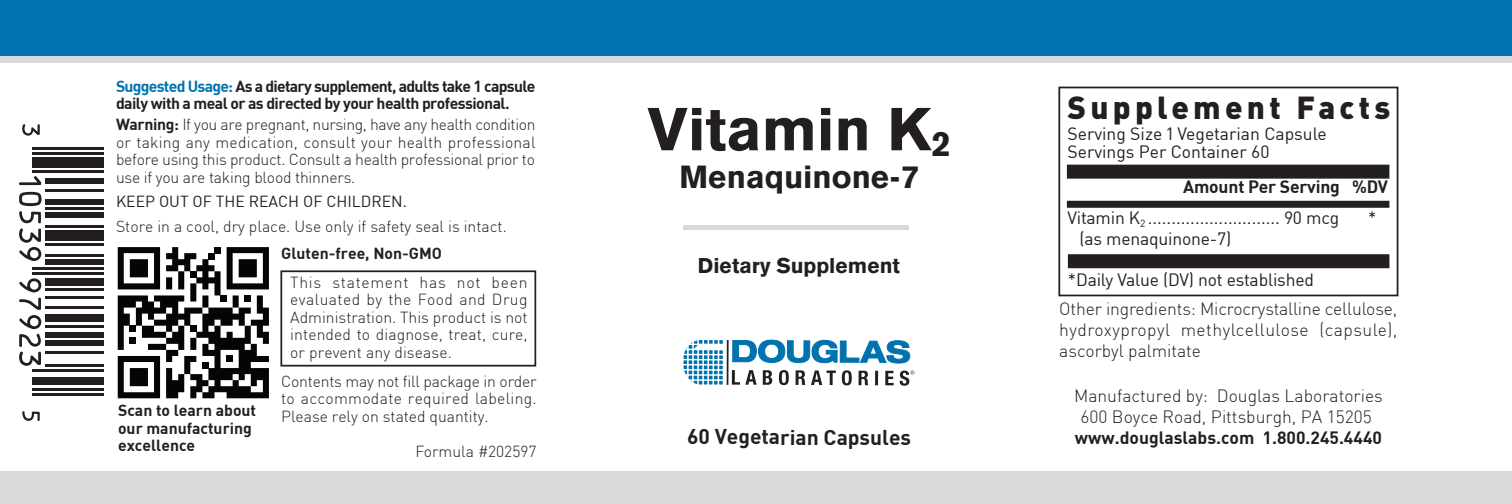
<style>
.page{position:relative;width:1512px;height:504px;background:#fff}
.page>*{position:absolute;margin:0;border:0;box-sizing:border-box;transform-origin:0 0}
.t1{font:900 59.5px "Akzidenz Grotesk";color:#231f20}
.t2{font:900 31.5px "DIN";letter-spacing:.135em;color:#231f20}
.t3{font:900 31.5px "Akzidenz Grotesk";color:#231f20}
.t4{font:700 21px "DIN";letter-spacing:-.005em;color:#231f20}
.t5{font:900 21px "Akzidenz Grotesk";color:#231f20}
.t6{font:300 17.5px/21px "DIN";color:#231f20;text-align:justify}
.t7{font:17.5px/17.5px "DIN";letter-spacing:-.01em;color:#231f20}
.t8{font:700 17.5px "DIN";color:#231f20}
.t9{font:300 15.75px/17.5px "DIN";color:#231f20;text-align:justify}
.t10{font:300 15.75px/17.5px "DIN";letter-spacing:.005em;color:#231f1f;text-align:justify}
.t11{font:700 15.75px/17.5px "DIN";letter-spacing:-.035em;color:#231f20}
.t12{font:700 15.75px/17.5px "DIN";color:#231f20}
.t13{font:15.75px "DIN";color:#231f20}
.s1{color:#0073ae}
.s2{font-weight:700}
</style>
<div class="page">
<div style="left:0;top:471px;width:1512px;height:33px;background:#d8d9db"></div>
<div style="left:0;top:0;width:1512px;height:57px;background:#0073ae"></div>
<div style="left:0;top:57px;width:1512px;height:6px;background:#d8d9db"></div>
<svg style="left:732px;top:370px;width:25px;height:15px"></svg>
<svg style="left:763px;top:370px;width:9px;height:15px"></svg>
<svg style="left:779px;top:370px;width:10px;height:15px"></svg>
<svg style="left:796px;top:370px;width:9px;height:15px"></svg>
<svg style="left:811px;top:370px;width:25px;height:15px"></svg>
<svg style="left:842px;top:370px;width:10px;height:15px"></svg>
<svg style="left:859px;top:371px;width:9px;height:14px"></svg>
<hr style="left:875px;top:371px;width:3px;height:14px;background:#231f20">
<svg style="left:885px;top:371px;width:9px;height:14px"></svg>
<hr style="left:727px;top:340px;width:2px;height:45px;background:#231f20">
<svg style="left:732px;top:339px;width:179px;height:25px"></svg>
<svg style="left:900px;top:371px;width:14px;height:15px"></svg>
<svg style="left:683px;top:340px;width:40px;height:45px"></svg>
<svg style="left:118px;top:247px;width:151px;height:151px"></svg>
<div style="left:1058px;top:87px;width:340px;height:209px;background:#fff;border:2px solid #231f20"></div>
<div style="left:1067px;top:165px;width:322px;height:14px;background:#231f20"></div>
<div style="left:1067px;top:201px;width:322px;height:7px;background:#231f20"></div>
<div style="left:1068px;top:254px;width:321px;height:14px;background:#231f20"></div>
<div style="left:280px;top:270px;width:256px;height:97px;border:2px solid #231f1f"></div>
<hr style="left:683px;top:226px;width:226px;height:4px;background:#d8d9db">
<svg style="left:22px;top:124px;width:18px;height:12px"></svg>
<hr style="left:32px;top:147px;width:72px;height:2px;background:#231f20">
<hr style="left:32px;top:152px;width:72px;height:3px;background:#231f20">
<div style="left:32px;top:157px;width:72px;height:11px;background:#231f20"></div>
<hr style="left:32px;top:170px;width:72px;height:3px;background:#231f20">
<svg style="left:19px;top:176px;width:22px;height:9px"></svg>
<div style="left:45px;top:178px;width:59px;height:5px;background:#231f20"></div>
<hr style="left:45px;top:189px;width:59px;height:2px;background:#231f20">
<div style="left:45px;top:199px;width:59px;height:5px;background:#231f20"></div>
<hr style="left:45px;top:207px;width:59px;height:3px;background:#231f20">
<svg style="left:19px;top:192px;width:23px;height:31px"></svg>
<div style="left:45px;top:212px;width:59px;height:5px;background:#231f20"></div>
<hr style="left:45px;top:225px;width:59px;height:3px;background:#231f20">
<div style="left:45px;top:231px;width:59px;height:10px;background:#231f20"></div>
<hr style="left:45px;top:244px;width:59px;height:2px;background:#231f20">
<svg style="left:19px;top:229px;width:22px;height:32px"></svg>
<hr style="left:45px;top:254px;width:59px;height:3px;background:#231f20">
<div style="left:45px;top:259px;width:59px;height:6px;background:#231f20"></div>
<hr style="left:32px;top:267px;width:72px;height:3px;background:#231f20">
<hr style="left:32px;top:272px;width:72px;height:3px;background:#231f20">
<svg style="left:19px;top:278px;width:22px;height:14px"></svg>
<div style="left:45px;top:278px;width:59px;height:8px;background:#231f20"></div>
<hr style="left:45px;top:288px;width:59px;height:3px;background:#231f20">
<hr style="left:45px;top:296px;width:59px;height:2px;background:#231f20">
<hr style="left:45px;top:306px;width:59px;height:3px;background:#231f20">
<div style="left:45px;top:314px;width:59px;height:8px;background:#231f20"></div>
<hr style="left:45px;top:325px;width:59px;height:2px;background:#231f20">
<div style="left:45px;top:333px;width:59px;height:5px;background:#231f20"></div>
<div style="left:45px;top:341px;width:59px;height:5px;background:#231f20"></div>
<svg style="left:19px;top:298px;width:22px;height:68px"></svg>
<hr style="left:45px;top:351px;width:59px;height:3px;background:#231f20">
<hr style="left:45px;top:364px;width:59px;height:3px;background:#231f20">
<hr style="left:32px;top:369px;width:72px;height:3px;background:#231f20">
<div style="left:32px;top:377px;width:72px;height:8px;background:#231f20"></div>
<hr style="left:32px;top:388px;width:72px;height:2px;background:#231f20">
<hr style="left:32px;top:393px;width:72px;height:3px;background:#231f20">
<svg style="left:22px;top:411px;width:18px;height:10px"></svg>
<p class="t11" style="left:116px;top:76px;width:421px"><span class="s1">Suggested Usage:</span> As a dietary supplement, adults take 1 capsule daily with a meal or as directed by your health professional.</p>
<p class="t9" style="left:116px;top:115px;width:421px"><span class="s2">Warning:</span> If you are pregnant, nursing, have any health condition or taking any medication, consult your health professional before using this product. Consult a health professional prior to use if you are taking blood thinners.</p>
<p class="t13" style="left:116px;top:192px;width:293px">KEEP OUT OF THE REACH OF CHILDREN.</p>
<p class="t9" style="left:116px;top:217px;width:392px">Store in a cool, dry place. Use only if safety seal is intact.</p>
<p class="t12" style="left:118px;top:401px;width:140px">Scan to learn about our manufacturing excellence</p>
<p class="t12" style="left:281px;top:244px;width:162px">Gluten-free, Non-GMO</p>
<p class="t10" style="left:290px;top:273px;width:239px">This statement has not been evaluated by the Food and Drug Administration. This product is not intended to diagnose, treat, cure, or prevent any disease.</p>
<p class="t9" style="left:281px;top:372px;width:257px">Contents may not fill package in order to accommodate required labeling.<br>Please rely on stated quantity.</p>
<p class="t9" style="left:415px;top:442px;width:123px">Formula #202597</p>
<h1 class="t1" style="left:647px;top:93px;width:305px">Vitamin K<sub>2</sub></h1>
<h2 class="t3" style="left:680px;top:158px;width:240px">Menaquinone-7</h2>
<h3 class="t5" style="left:698px;top:253px;width:204px">Dietary Supplement</h3>
<h3 class="t4" style="left:687px;top:423px;width:226px">60 Vegetarian Capsules</h3>
<h2 class="t2" style="left:1067px;top:87px;width:324px">Supplement Facts</h2>
<p class="t7" style="left:1067px;top:125px;width:261px">Serving Size 1 Vegetarian Capsule<br>Servings Per Container 60</p>
<p class="t8" style="left:1183px;top:176px;width:206px">Amount Per Serving %DV</p>
<p class="t7" style="left:1067px;top:209px;width:273px">Vitamin K<sub>2</sub> ............................ 90 mcg</p>
<p class="t7" style="left:1368px;top:209px;width:10px">*</p>
<p class="t7" style="left:1079px;top:230px;width:154px">(as menaquinone-7)</p>
<p class="t7" style="left:1068px;top:271px;width:248px">*Daily Value (DV) not established</p>
<p class="t6" style="left:1059px;top:298px;width:340px">Other ingredients: Microcrystalline cellulose, hydroxypropyl methylcellulose (capsule), ascorbyl palmitate</p>
<p class="t6" style="left:1074px;top:385px;width:310px;text-align:center">Manufactured by: Douglas Laboratories<br>600 Boyce Road, Pittsburgh, PA 15205</p>
<p class="t8" style="left:1075px;top:427px;width:309px">www.douglaslabs.com 1.800.245.4440</p>
</div>
